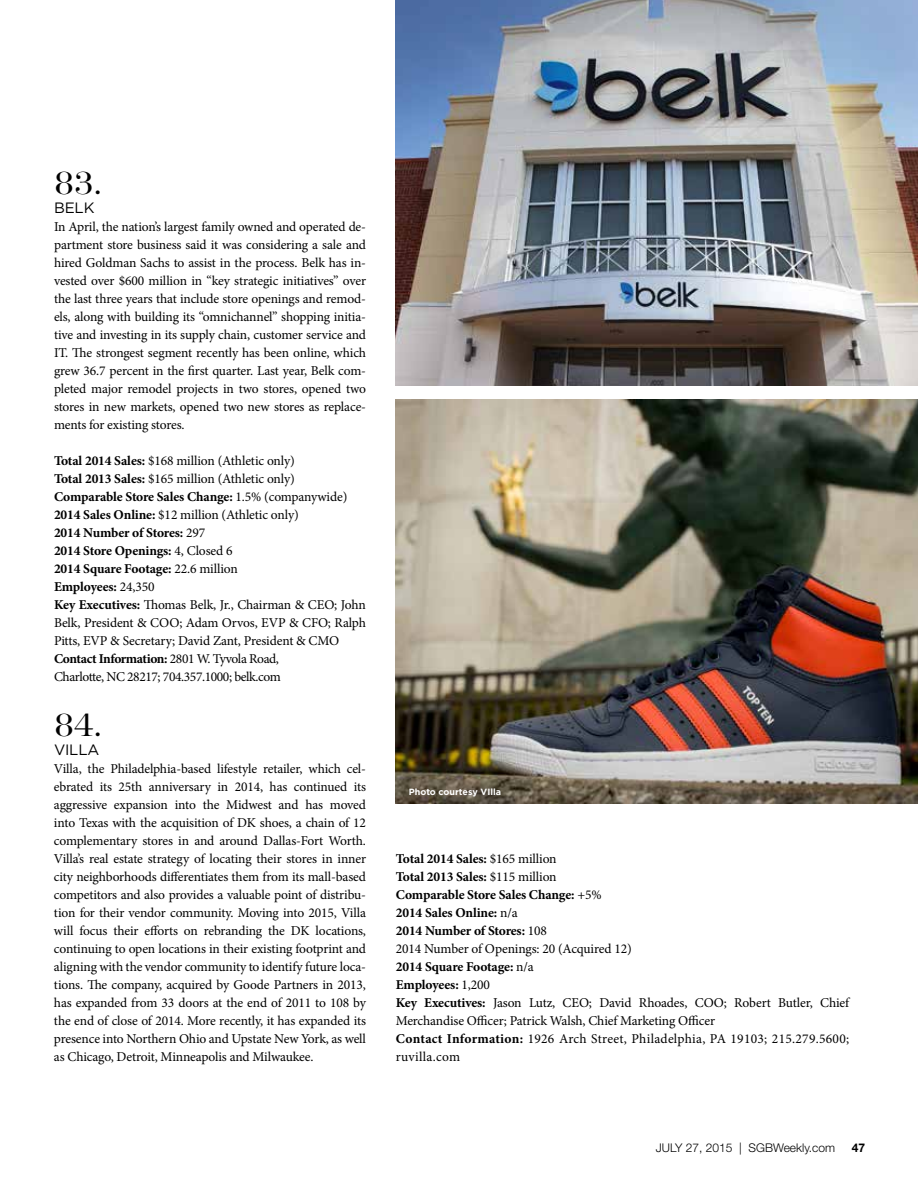
<style>
.page{position:relative;width:918px;height:1188px;background:#fff}
.page>*{position:absolute;margin:0;border:0;box-sizing:border-box;transform-origin:0 0}
.t1{font:300 33px "Modern No 216";color:#000}
.t2{font:15px "Gotham";letter-spacing:-.01em;color:#000}
.t3{font:13.5px/18px "Minion Pro";letter-spacing:-.01em;color:#000;text-align:justify}
.t4{font:300 12px "Helvetica Neue";color:#000}
.t5{font:700 12px "Helvetica Neue";color:#000}
.t6{font:700 9px "Gotham";color:#fff}
.s1{font-weight:700}
</style>
<div class="page">
<img style="left:396px;top:399px;width:522px;height:404px">
<img style="left:396px;top:0;width:522px;height:385px">
<h1 class="t1" style="left:54px;top:165px;width:50px">83.</h1>
<p class="t2" style="left:54px;top:198px;width:42px">BELK</p>
<p class="t3" style="left:54px;top:218px;width:314px">In April, the nation’s largest family owned and operated de&shy;partment store business said it was considering a sale and hired Goldman Sachs to assist in the process. Belk has in&shy;vested over $600 million in “key strategic initiatives” over the last three years that include store openings and remod&shy;els, along with building its “omnichannel” shopping initia&shy;tive and investing in its supply chain, customer service and IT. The strongest segment recently has been online, which grew 36.7 percent in the first quarter. Last year, Belk com&shy;pleted major remodel projects in two stores, opened two stores in new markets, opened two new stores as replace&shy;ments for existing stores.</p>
<p class="t3" style="left:54px;top:452px;width:314px;text-align:left"><span class="s1">Total 2014 Sales:</span> $168 million (Athletic only)<br><span class="s1">Total 2013 Sales:</span> $165 million (Athletic only)<br><span class="s1">Comparable Store Sales Change:</span> 1.5% (companywide)<br><span class="s1">2014 Sales Online:</span> $12 million (Athletic only)<br><span class="s1">2014 Number of Stores:</span> 297<br><span class="s1">2014 Store Openings:</span> 4, Closed 6<br><span class="s1">2014 Square Footage:</span> 22.6 million<br><span class="s1">Employees:</span> 24,350<br><span class="s1">Key Executives:</span> Thomas Belk, Jr., Chairman &amp; CEO; John Belk, President &amp; COO; Adam Orvos, EVP &amp; CFO; Ralph Pitts, EVP &amp; Secretary; David Zant, President &amp; CMO <span class="s1">Contact Information:</span> 2801 W. Tyvola Road,<br>Charlotte, NC 28217; 704.357.1000; belk.com</p>
<h1 class="t1" style="left:54px;top:707px;width:50px">84.</h1>
<p class="t2" style="left:54px;top:740px;width:47px">VILLA</p>
<p class="t3" style="left:54px;top:759px;width:314px">Villa, the Philadelphia-based lifestyle retailer, which cel&shy;ebrated its 25th anniversary in 2014, has continued its aggressive expansion into the Midwest and has moved into Texas with the acquisition of DK shoes, a chain of 12 complementary stores in and around Dallas-Fort Worth.<br>Villa’s real estate strategy of locating their stores in inner city neighborhoods differentiates them from its mall-based competitors and also provides a valuable point of distribu&shy;tion for their vendor community. Moving into 2015, Villa will focus their efforts on rebranding the DK locations, continuing to open locations in their existing footprint and aligning with the vendor community to identify future loca&shy;tions. The company, acquired by Goode Partners in 2013, has expanded from 33 doors at the end of 2011 to 108 by the end of close of 2014. More recently, it has expanded its presence into Northern Ohio and Upstate New York, as well as Chicago, Detroit, Minneapolis and Milwaukee.</p>
<p class="t6" style="left:409px;top:785px;width:94px">Photo courtesy VIlla</p>
<p class="t3" style="left:396px;top:850px;width:455px;text-align:left"><span class="s1">Total 2014 Sales:</span> $165 million<br><span class="s1">Total 2013 Sales:</span> $115 million<br><span class="s1">Comparable Store Sales Change:</span> +5%<br><span class="s1">2014 Sales Online:</span> n/a<br><span class="s1">2014 Number of Stores:</span> 108<br>2014 Number of Openings: 20 (Acquired 12)<br><span class="s1">2014 Square Footage:</span> n/a<br><span class="s1">Employees:</span> 1,200<br><span class="s1">Key Executives:</span> Jason Lutz, CEO; David Rhoades, COO; Robert Butler, Chief Merchandise Officer; Patrick Walsh, Chief Marketing Officer<br><span class="s1">Contact Information:</span> 1926 Arch Street, Philadelphia, PA 19103; 215.279.5600; ruvilla.com</p>
<p class="t4" style="left:656px;top:1140px;width:181px">JULY 27, 2015 | SGBWeekly.com</p>
<p class="t5" style="left:852px;top:1140px;width:15px">47</p>
</div>
